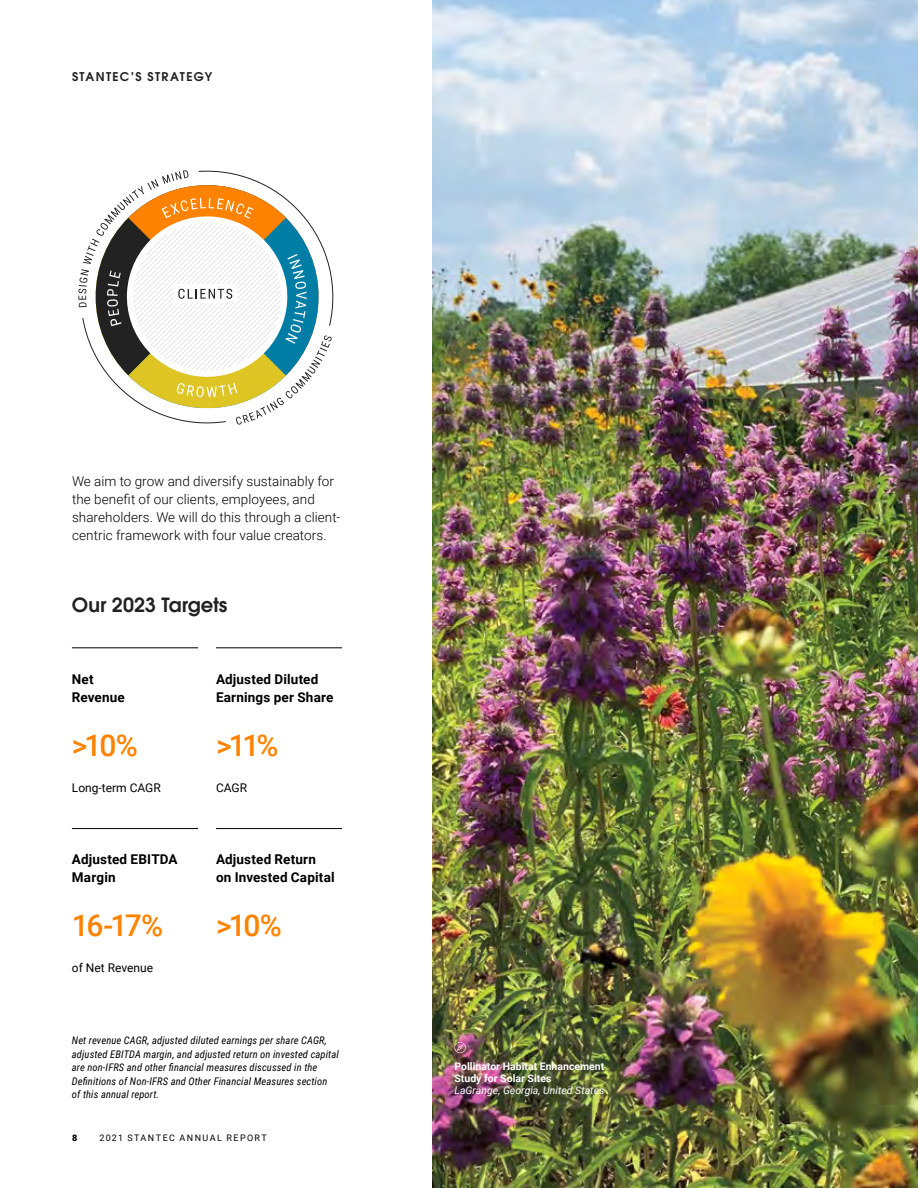
<style>
.page{position:relative;width:918px;height:1188px;background:#fff}
.page>*{position:absolute;margin:0;border:0;box-sizing:border-box;transform-origin:0 0}
.t1{font:500 30px "Roboto";letter-spacing:-.085em;color:#ff8300}
.t2{font:600 19.5px "ITC Avant Garde Pro";letter-spacing:.005em;color:#222}
.t3{font:300 13.5px/18px "Roboto";letter-spacing:.005em;color:#000}
.t4{font:700 13.5px/18px "Roboto";letter-spacing:.015em;color:#000}
.t5{font:12px "Roboto";color:#000}
.t6{font:600 12px "ITC Avant Garde Pro";letter-spacing:.11em;color:#221f20}
.t7{font:italic 10.5px/13.5px "Roboto Condensed";letter-spacing:.01em;color:#000}
.t8{font:700 10.5px/12px "Roboto";color:#fff}
.t9{font:italic 10.5px "Roboto";color:#fff}
.t10{font:9px "Roboto";letter-spacing:.165em;color:#000}
.t11{font:900 9px "Roboto";color:#000}
</style>
<div class="page">
<img style="left:432px;top:0;width:486px;height:1188px">
<hr style="left:72px;top:828px;width:126px;height:1px;background:#000">
<hr style="left:72px;top:648px;width:126px;height:1px;background:#000">
<hr style="left:216px;top:648px;width:126px;height:1px;background:#000">
<hr style="left:216px;top:828px;width:126px;height:1px;background:#000">
<svg style="left:78px;top:170px;width:256px;height:255px"></svg>
<svg style="left:454px;top:1042px;width:12px;height:11px"></svg>
<p class="t6" style="left:72px;top:69px;width:142px">STANTEC’S STRATEGY</p>
<p class="t3" style="left:72px;top:472px;width:270px">We aim to grow and diversify sustainably for the benefit of our clients, employees, and shareholders. We will do this through a client&shy;centric framework with four value creators.</p>
<h2 class="t2" style="left:72px;top:592px;width:157px">Our 2023 Targets</h2>
<p class="t4" style="left:72px;top:670px;width:55px">Net<br>Revenue</p>
<h1 class="t1" style="left:72px;top:724px;width:67px">&gt;10%</h1>
<p class="t5" style="left:72px;top:779px;width:90px">Long-term CAGR</p>
<p class="t4" style="left:72px;top:850px;width:107px">Adjusted EBITDA<br>Margin</p>
<h1 class="t1" style="left:72px;top:904px;width:93px">16-17%</h1>
<p class="t5" style="left:72px;top:959px;width:83px">of Net Revenue</p>
<p class="t4" style="left:216px;top:670px;width:119px">Adjusted Diluted<br>Earnings per Share</p>
<h1 class="t1" style="left:216px;top:724px;width:64px">&gt;11%</h1>
<p class="t5" style="left:216px;top:779px;width:33px">CAGR</p>
<p class="t4" style="left:216px;top:850px;width:120px">Adjusted Return on Invested Capital</p>
<h1 class="t1" style="left:216px;top:904px;width:67px">&gt;10%</h1>
<p class="t7" style="left:72px;top:1033px;width:268px">Net revenue CAGR, adjusted diluted earnings per share CAGR, adjusted EBITDA margin, and adjusted return on invested capital are non-IFRS and other financial measures discussed in the Definitions of Non-IFRS and Other Financial Measures section<br>of this annual report.</p>
<p class="t11" style="left:72px;top:1131px;width:7px">8</p>
<p class="t10" style="left:99px;top:1131px;width:169px">2021 STANTEC ANNUAL REPORT</p>
<p class="t8" style="left:454px;top:1060px;width:151px">Pollinator Habitat Enhancement<br>Study for Solar Sites</p>
<p class="t9" style="left:454px;top:1083px;width:151px">LaGrange, Georgia, United States</p>
</div>
